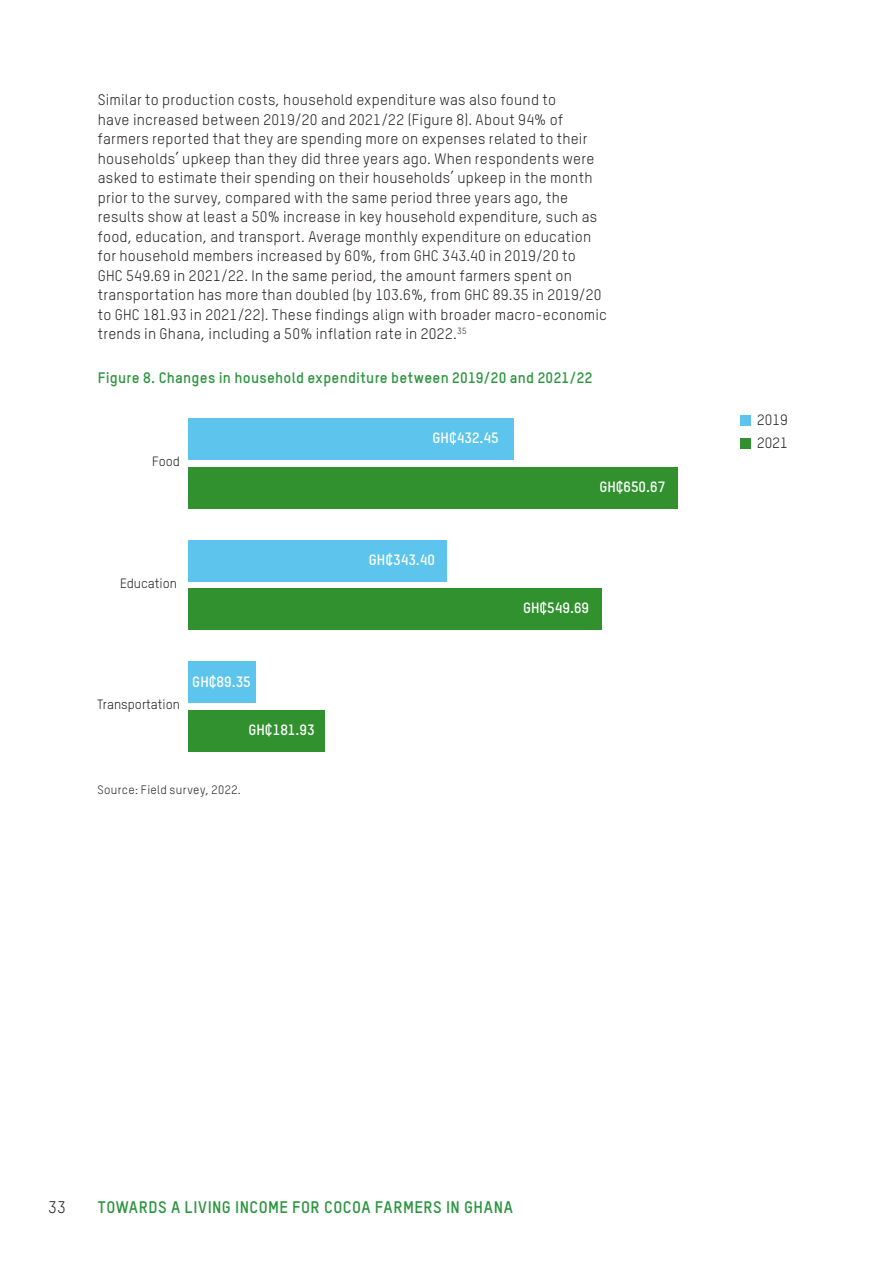
<style>
.page{position:relative;width:893px;height:1263px;background:#fff}
.page>*{position:absolute;margin:0;border:0;box-sizing:border-box;transform-origin:0 0}
.t1{font:700 16.5px "Oxfam TSTARPRO";letter-spacing:.03em;color:#2b953e}
.t2{font:16.5px "Oxfam TSTARPRO";color:#231f20}
.Body_copy{font:15px/19.5px "Oxfam TSTARPRO";letter-spacing:.015em;color:#231f20}
.Figure_heading{font:700 15px "Oxfam TSTARPRO";letter-spacing:.015em;color:#2b953e}
.t3{font:700 14.7px "Oxfam TSTARPRO";color:#fff}
.t4{font:14.7px/23px "Oxfam TSTARPRO";color:#1d1d1b}
.t5{font:13.2px "Oxfam TSTARPRO";color:#1d1d1b}
.Small_print{font:12px "Oxfam TSTARPRO";letter-spacing:.03em;color:#231f20}
</style>
<div class="page">
<div style="left:188px;top:467px;width:489px;height:41px;background:#32912f"></div>
<div style="left:188px;top:588px;width:413px;height:42px;background:#32912f"></div>
<div style="left:188px;top:710px;width:137px;height:41px;background:#32912f"></div>
<div style="left:188px;top:418px;width:325px;height:42px;background:#5dc5ed"></div>
<div style="left:188px;top:540px;width:258px;height:41px;background:#5dc5ed"></div>
<div style="left:188px;top:661px;width:67px;height:42px;background:#5dc5ed"></div>
<div style="left:740px;top:415px;width:11px;height:10px;background:#5dc5ed"></div>
<div style="left:740px;top:438px;width:11px;height:10px;background:#32912f"></div>
<svg style="left:453px;top:432px;width:1px;height:13px"></svg>
<svg style="left:619px;top:481px;width:1px;height:13px"></svg>
<svg style="left:389px;top:553px;width:1px;height:13px"></svg>
<svg style="left:543px;top:601px;width:1px;height:14px"></svg>
<svg style="left:212px;top:675px;width:2px;height:13px"></svg>
<svg style="left:268px;top:723px;width:1px;height:13px"></svg>
<p class="Body_copy" style="left:98px;top:90px;width:511px">Similar to production costs, household expenditure was also found to<br>have increased between 2019/20 and 2021/22 (Figure 8). About 94% of farmers reported that they are spending more on expenses related to their households’ upkeep than they did three years ago. When respondents were asked to estimate their spending on their households’ upkeep in the month prior to the survey, compared with the same period three years ago, the results show at least a 50% increase in key household expenditure, such as food, education, and transport. Average monthly expenditure on education for household members increased by 60%, from GHC 343.40 in 2019/20 to<br>GHC 549.69 in 2021/22. In the same period, the amount farmers spent on transportation has more than doubled (by 103.6%, from GHC 89.35 in 2019/20 to GHC 181.93 in 2021/22). These findings align with broader macro-economic trends in Ghana, including a 50% inflation rate in 2022.<sup>35</sup></p>
<p class="Figure_heading" style="left:98px;top:368px;width:496px">Figure 8. Changes in household expenditure between 2019/20 and 2021/22</p>
<p class="t5" style="left:152px;top:453px;width:29px">Food</p>
<p class="t5" style="left:120px;top:575px;width:58px">Education</p>
<p class="t5" style="left:97px;top:697px;width:84px">Transportation</p>
<p class="t3" style="left:192px;top:672px;width:60px">GHC89.35</p>
<p class="t3" style="left:248px;top:720px;width:68px">GHC181.93</p>
<p class="Small_print" style="left:97px;top:782px;width:145px">Source: Field survey, 2022.</p>
<p class="t3" style="left:433px;top:429px;width:68px">GHC432.45</p>
<p class="t3" style="left:369px;top:550px;width:68px">GHC343.40</p>
<p class="t3" style="left:599px;top:478px;width:67px">GHC650.67</p>
<p class="t3" style="left:523px;top:599px;width:68px">GHC549.69</p>
<p class="t4" style="left:757px;top:408px;width:32px">2019<br>2021</p>
<p class="t2" style="left:48px;top:1197px;width:19px">33</p>
<p class="t1" style="left:98px;top:1196px;width:417px">TOWARDS A LIVING INCOME FOR COCOA FARMERS IN GHANA</p>
</div>
